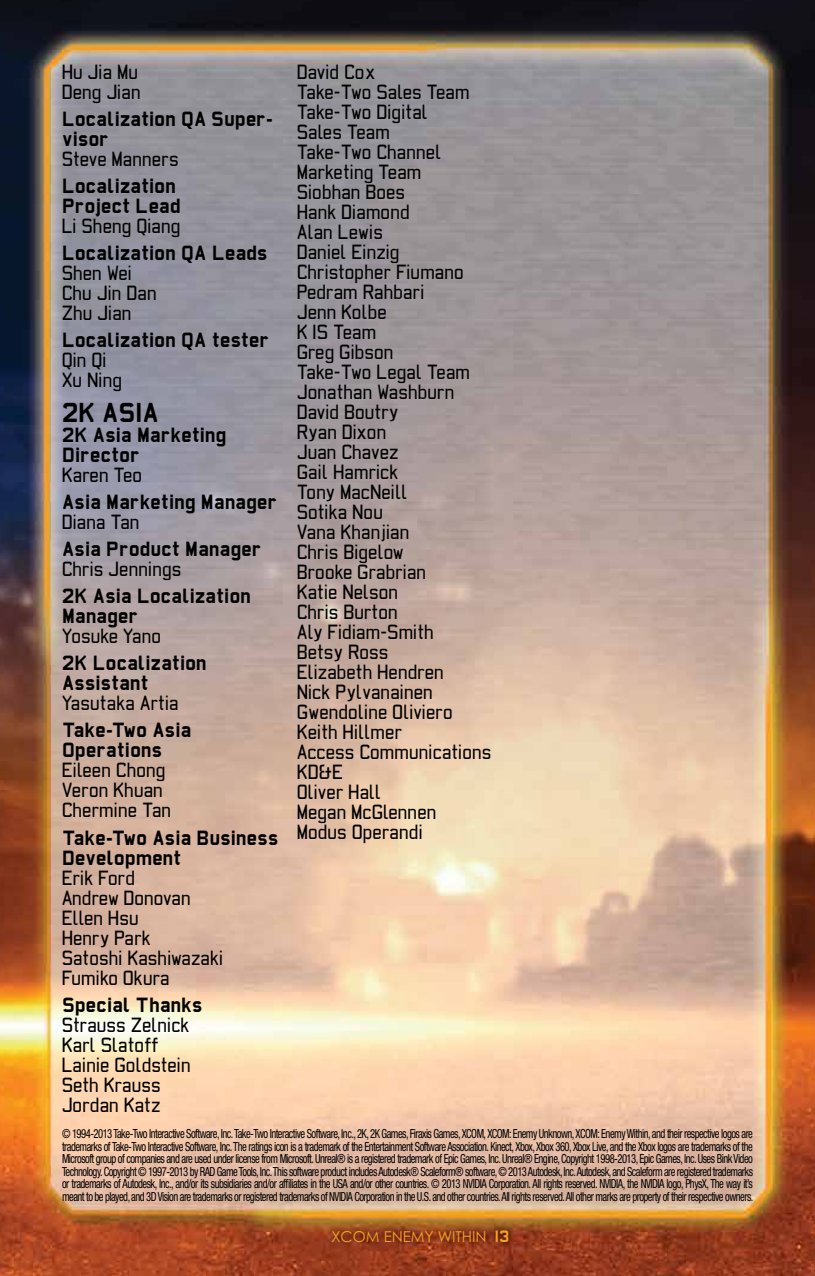
<style>
.page{position:relative;width:815px;height:1276px;background:#fff}
.page>*{position:absolute;margin:0;border:0;box-sizing:border-box;transform-origin:0 0}
.t1{font:700 25px "AF Carplates";letter-spacing:-.015em;color:#000}
.t2{font:500 18.75px/20px "AF Carplates";letter-spacing:-.015em;color:#000}
.t3{font:700 18.75px/20px "AF Carplates";letter-spacing:.005em;color:#000}
.t4{font:15px "Century Gothic";color:#f99f22}
.t5{font:condensed 12.5px/12.5px "Helvetica Neue";letter-spacing:-.05em;color:#000;text-align:justify;scale:.85 1}
.s1{font-family:"AF Carplates";font-weight:700}
</style>
<div class="page">
<img style="left:0;top:0;width:815px;height:1276px">
<div style="left:325px;top:1223px;width:191px;height:26px;background:#000;opacity:.75"></div>
<h2 class="t2" style="left:62px;top:63px;width:81px">Hu Jia Mu<br>Deng Jian</h2>
<h2 class="t3" style="left:62px;top:109px;width:212px">Localization QA Super&shy;visor</h2>
<h2 class="t2" style="left:62px;top:150px;width:119px">Steve Manners</h2>
<h2 class="t3" style="left:62px;top:177px;width:120px">Localization<br>Project Lead</h2>
<h2 class="t2" style="left:62px;top:217px;width:121px">Li Sheng Qiang</h2>
<h2 class="t3" style="left:62px;top:244px;width:207px">Localization QA Leads</h2>
<h2 class="t2" style="left:62px;top:264px;width:97px">Shen Wei<br>Chu Jin Dan<br>Zhu Jian</h2>
<h2 class="t3" style="left:62px;top:331px;width:209px">Localization QA tester</h2>
<h2 class="t2" style="left:62px;top:351px;width:62px">Qin Qi<br>Xu Ning</h2>
<h1 class="t1" style="left:62px;top:396px;width:98px">2K ASIA</h1>
<h2 class="t3" style="left:62px;top:425px;width:166px">2K Asia Marketing<br>Director</h2>
<h2 class="t2" style="left:62px;top:466px;width:82px">Karen Teo</h2>
<h2 class="t3" style="left:62px;top:492px;width:217px">Asia Marketing Manager</h2>
<h2 class="t2" style="left:62px;top:513px;width:80px">Diana Tan</h2>
<h2 class="t3" style="left:62px;top:539px;width:201px">Asia Product Manager</h2>
<h2 class="t2" style="left:62px;top:560px;width:122px">Chris Jennings</h2>
<h2 class="t3" style="left:62px;top:587px;width:191px">2K Asia Localization<br>Manager</h2>
<h2 class="t2" style="left:62px;top:627px;width:101px">Yosuke Yano</h2>
<h2 class="t3" style="left:62px;top:654px;width:146px">2K Localization<br>Assistant</h2>
<h2 class="t2" style="left:62px;top:694px;width:119px">Yasutaka Artia</h2>
<h2 class="t3" style="left:62px;top:721px;width:131px">Take-Two Asia<br>Operations</h2>
<h2 class="t2" style="left:62px;top:761px;width:111px">Eileen Chong<br>Veron Khuan<br>Chermine Tan</h2>
<h2 class="t3" style="left:62px;top:828px;width:218px">Take-Two Asia Business<br>Development</h2>
<h2 class="t2" style="left:62px;top:868px;width:163px">Erik Ford<br>Andrew Donovan<br>Ellen Hsu<br>Henry Park<br>Satoshi Kashiwazaki<br>Fumiko Okura</h2>
<h2 class="t3" style="left:62px;top:995px;width:142px">Special Thanks</h2>
<h2 class="t2" style="left:62px;top:1015px;width:131px">Strauss Zelnick<br>Karl Slatoff<br>Lainie Goldstein<br>Seth Krauss<br>Jordan Katz</h2>
<p class="t2" style="left:297px;top:63px;width:197px">David Cox<br>Take-Two Sales Team<br>Take-Two Digital<br>Sales Team<br>Take-Two Channel<br>Marketing Team<br>Siobhan Boes<br>Hank Diamond<br>Alan Lewis<br>Daniel Einzig<br>Christopher Fiumano<br>Pedram Rahbari<br>Jenn Kolbe<br>K IS Team<br>Greg Gibson<br>Take-Two Legal Team<br>Jonathan Washburn<br>David Boutry<br>Ryan Dixon<br>Juan Chavez<br>Gail Hamrick<br>Tony MacNeill<br>Sotika Nou<br>Vana Khanjian<br>Chris Bigelow<br>Brooke Grabrian<br>Katie Nelson<br>Chris Burton<br>Aly Fidiam-Smith<br>Betsy Ross<br>Elizabeth Hendren<br>Nick Pylvanainen<br>Gwendoline Oliviero<br>Keith Hillmer<br>Access Communications<br>KD&amp;E<br>Oliver Hall<br>Megan McGlennen<br>Modus Operandi</p>
<p class="t5" style="left:62px;top:1127px;width:815px">© 1994-2013 Take-Two Interactive Software, Inc. Take-Two Interactive Software, Inc., 2K, 2K Games, Firaxis Games, XCOM, XCOM: Enemy Unknown, XCOM: Enemy Within, and their respective logos are trademarks of Take-Two Interactive Software, Inc. The ratings icon is a trademark of the Entertainment Software Association. Kinect, Xbox, Xbox 360, Xbox Live, and the Xbox logos are trademarks of the Microsoft group of companies and are used under license from Microsoft. Unreal® is a registered trademark of Epic Games, Inc. Unreal® Engine, Copyright 1998-2013, Epic Games, Inc. Uses Bink Video Technology. Copyright © 1997-2013 by RAD Game Tools, Inc.This software product includes Autodesk® Scaleform® software, © 2013 Autodesk, Inc.Autodesk, and Scaleform are registered trademarks or trademarks of Autodesk, Inc., and/or its subsidiaries and/or affiliates in the USA and/or other countries. © 2013 NVIDIA Corporation. All rights reserved. NVIDIA, the NVIDIA logo, PhysX, The way it’s meant to be played, and 3D Vision are trademarks or registered trademarks of NVIDIA Corporation in the U.S. and other countries. All rights reserved. All other marks are property of their respective owners.</p>
<p class="t4" style="left:331px;top:1227px;width:180px">XCOM ENEMY WITHIN <span class="s1">13</span></p>
</div>
